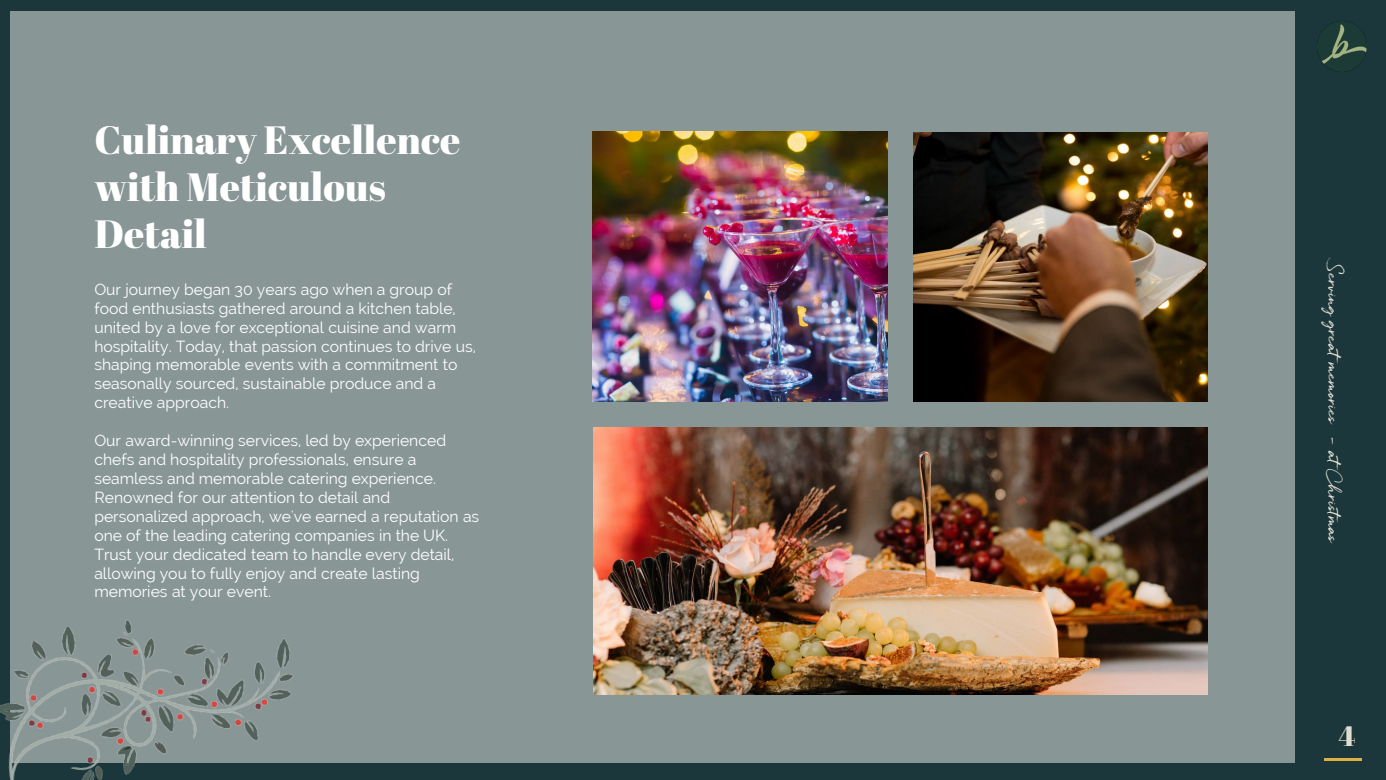
<style>
.page{position:relative;width:1386px;height:780px;background:#fff}
.page>*{position:absolute;margin:0;border:0;box-sizing:border-box;transform-origin:0 0}
.t1{font:39.38px/47.2px "Abril Fatface";color:#fff}
.Slide{font:28px "Abril Fatface";color:#e2ded2}
.t2{font:15.75px/18.9px "Raleway";color:#fff}
.t3{font:15.75px "Quickbrush";color:#e2ded2}
</style>
<div class="page">
<div style="left:0;top:0;width:1385px;height:779px;background:#1c373b"></div>
<div style="left:10px;top:12px;width:1284px;height:750px;background:#899696"></div>
<hr style="left:1323px;top:757px;width:38px;height:3px;background:#dbb143">
<img style="left:913px;top:132px;width:294px;height:269px">
<img style="left:593px;top:427px;width:614px;height:267px">
<img style="left:1317px;top:22px;width:49px;height:49px">
<img style="left:592px;top:132px;width:295px;height:269px">
<img style="left:0;top:620px;width:311px;height:159px">
<h1 class="t1" style="left:94px;top:115px;width:367px">Culinary Excellence with Meticulous<br>Detail</h1>
<p class="t2" style="left:94px;top:279px;width:383px">Our journey began 30 years ago when a group of food enthusiasts gathered around a kitchen table, united by a love for exceptional cuisine and warm hospitality. Today, that passion continues to drive us, shaping memorable events with a commitment to seasonally sourced, sustainable produce and a creative approach.</p>
<p class="t2" style="left:94px;top:431px;width:386px">Our award-winning services, led by experienced chefs and hospitality professionals, ensure a seamless and memorable catering experience.<br>Renowned for our attention to detail and personalized approach, we've earned a reputation as one of the leading catering companies in the UK.<br>Trust your dedicated team to handle every detail, allowing you to fully enjoy and create lasting memories at your event.</p>
<p class="t3" style="left:1343px;top:260px;width:286px;rotate:90deg">Serving greatmemories - atChristmas</p>
<p class="Slide" style="left:1338px;top:716px;width:18px">4</p>
</div>
